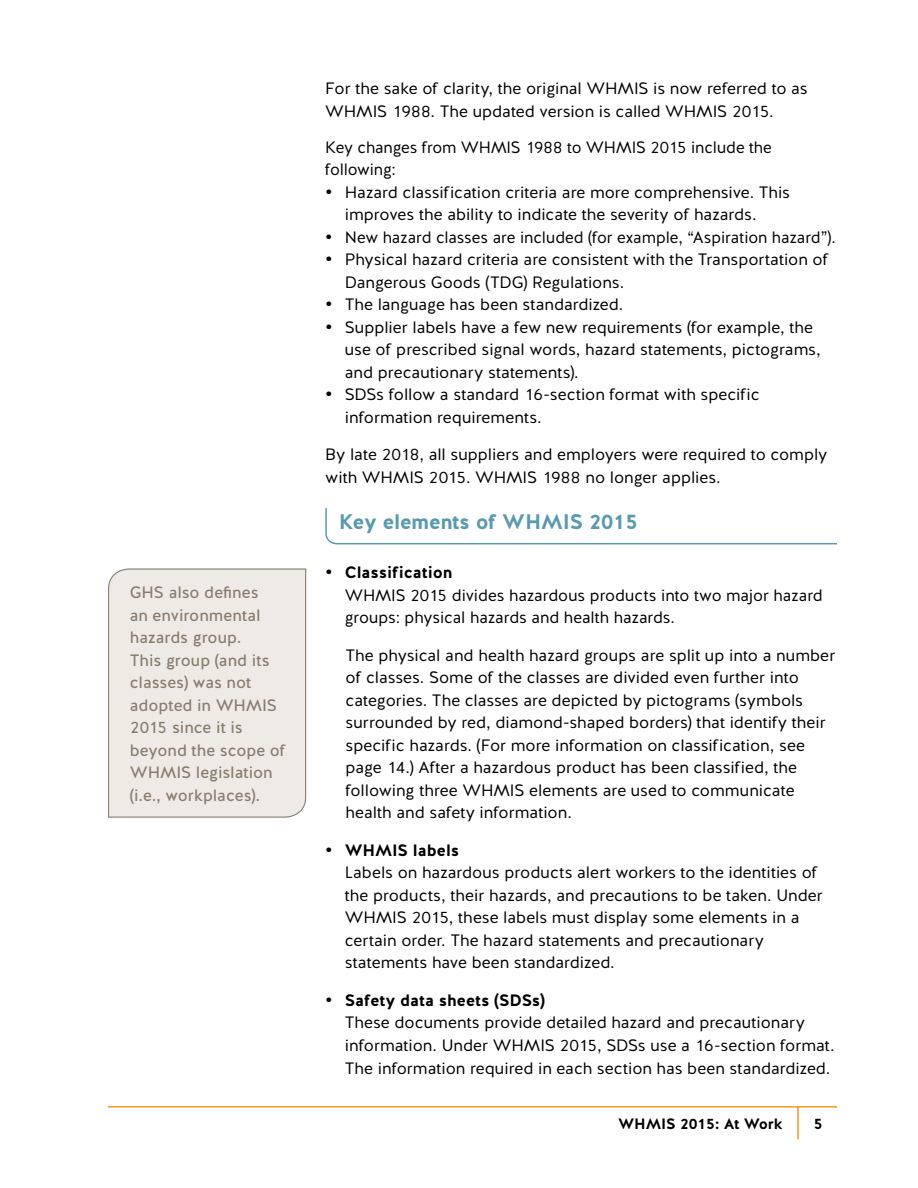
<style>
.page{position:relative;width:918px;height:1188px;background:#fff}
.page>*{position:absolute;margin:0;border:0;box-sizing:border-box;transform-origin:0 0}
.t1{font:21px "Work Safe BC Halis R Bold";letter-spacing:-.01em;color:#599aae}
.t2{font:16.5px/22.5px "Work Safe BC Halis R Book";color:#000}
.t3{font:16.5px/22.5px "Work Safe BC Halis R Regular";letter-spacing:-.005em;color:#887e6e}
.t4{font:16.5px "Work Safe BC Halis R Bold";color:#000}
.t5{font:15px "Work Safe BC Halis R Bold";letter-spacing:-.01em;color:#000}
</style>
<div class="page">
<hr style="left:108px;top:1106px;width:729px;height:2px;background:#f8971d">
<hr style="left:797px;top:1107px;width:2px;height:32px;background:#f8971d">
<svg style="left:325px;top:507px;width:512px;height:38px"></svg>
<div style="left:108px;top:568px;width:199px;height:250px;background:#eeeae6"></div>
<p class="t3" style="left:130px;top:582px;width:157px">GHS also defines<br>an environmental hazards group.<br>This group (and its classes) was not adopted in WHMIS<br>2015 since it is beyond the scope of<br>WHMIS legislation (i.e., workplaces).</p>
<p class="t2" style="left:325px;top:78px;width:484px">For the sake of clarity, the original WHMIS is now referred to as<br>WHMIS 1988. The updated version is called WHMIS 2015.</p>
<p class="t2" style="left:325px;top:136px;width:448px">Key changes from WHMIS 1988 to WHMIS 2015 include the following:</p>
<p class="t2" style="left:345px;top:181px;width:447px;text-indent:-20px">• Hazard classification criteria are more comprehensive. This improves the ability to indicate the severity of hazards.</p>
<p class="t2" style="left:325px;top:226px;width:512px">• New hazard classes are included (for example, “Aspiration hazard”).</p>
<p class="t2" style="left:345px;top:249px;width:485px;text-indent:-20px">• Physical hazard criteria are consistent with the Transportation of<br>Dangerous Goods (TDG) Regulations.</p>
<p class="t2" style="left:325px;top:294px;width:300px">• The language has been standardized.</p>
<p class="t2" style="left:345px;top:316px;width:478px;text-indent:-20px">• Supplier labels have a few new requirements (for example, the use of prescribed signal words, hazard statements, pictograms, and precautionary statements).</p>
<p class="t2" style="left:345px;top:384px;width:417px;text-indent:-20px">• SDSs follow a standard 16-section format with specific information requirements.</p>
<p class="t2" style="left:325px;top:444px;width:504px">By late 2018, all suppliers and employers were required to comply with WHMIS 2015. WHMIS 1988 no longer applies.</p>
<p class="t1" style="left:339px;top:508px;width:300px">Key elements of WHMIS 2015</p>
<p class="t4" style="left:325px;top:562px;width:129px">• Classification</p>
<p class="t2" style="left:345px;top:584px;width:479px">WHMIS 2015 divides hazardous products into two major hazard groups: physical hazards and health hazards.</p>
<p class="t2" style="left:346px;top:644px;width:491px">The physical and health hazard groups are split up into a number of classes. Some of the classes are divided even further into categories. The classes are depicted by pictograms (symbols surrounded by red, diamond-shaped borders) that identify their specific hazards. (For more information on classification, see page 14.) After a hazardous product has been classified, the following three WHMIS elements are used to communicate health and safety information.</p>
<p class="t4" style="left:325px;top:840px;width:136px">• WHMIS labels</p>
<p class="t2" style="left:345px;top:862px;width:480px">Labels on hazardous products alert workers to the identities of the products, their hazards, and precautions to be taken. Under WHMIS 2015, these labels must display some elements in a certain order. The hazard statements and precautionary statements have been standardized.</p>
<p class="t4" style="left:325px;top:990px;width:221px">• Safety data sheets (SDSs)</p>
<p class="t2" style="left:345px;top:1012px;width:491px">These documents provide detailed hazard and precautionary information. Under WHMIS 2015, SDSs use a 16-section format.<br>The information required in each section has been standardized.</p>
<p class="t5" style="left:618px;top:1114px;width:166px">WHMIS 2015: At Work</p>
<p class="t5" style="left:814px;top:1114px;width:10px">5</p>
</div>
